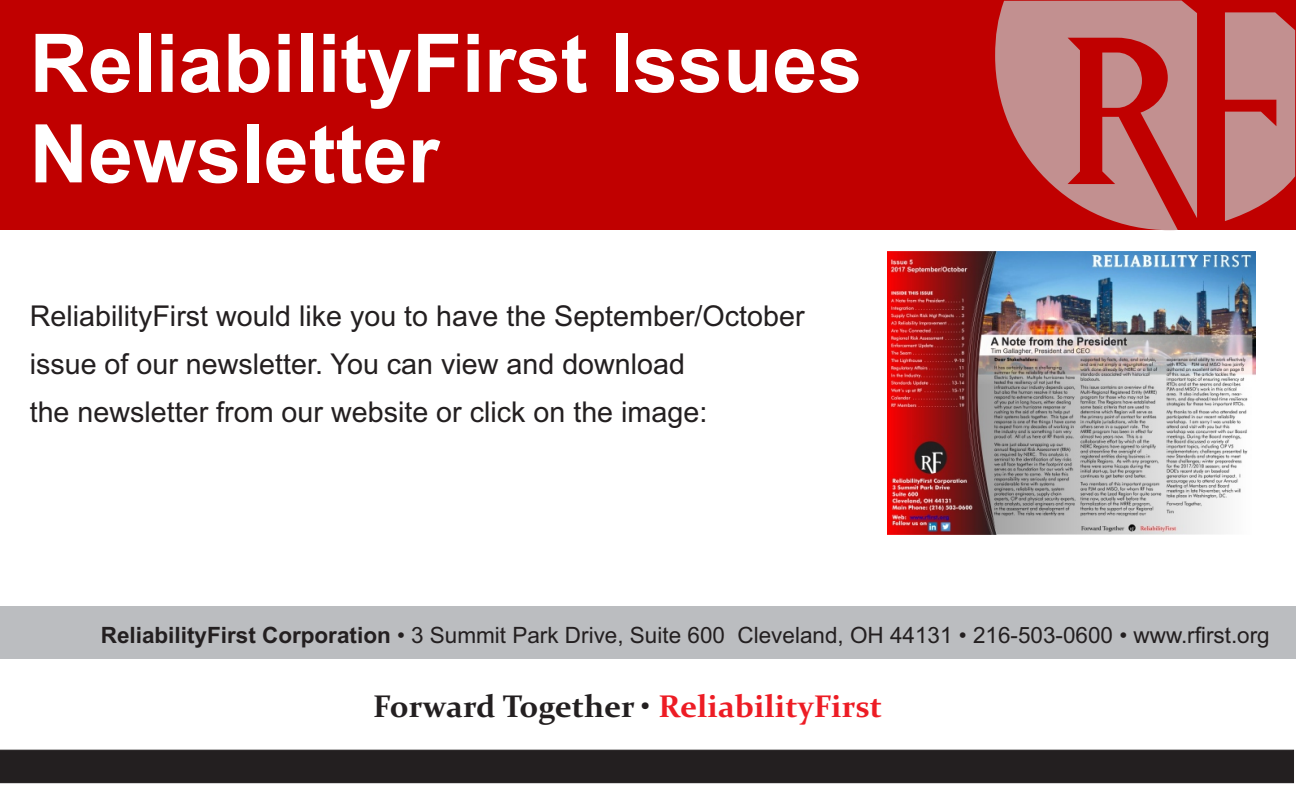
<style>
.page{position:relative;width:1296px;height:810px;background:#fff}
.page>*{position:absolute;margin:0;border:0;box-sizing:border-box;transform-origin:0 0}
.t1{font:700 81px/90.5px "Arial";color:#fff}
.t2{font:700 31.5px "Constantia";color:#231f20}
.t3{font:28.8px/47.9px "Arial";color:#231f20}
.t4{font:22.5px "Arial";color:#231f20}
.s1{font-weight:700}
.s2{color:#ed1c24}
</style>
<div class="page">
<div style="left:0;top:1px;width:1296px;height:229px;background:#c00000"></div>
<svg style="left:995px;top:1px;width:300px;height:229px;fill:#c29090"></svg>
<div style="left:0;top:607px;width:1296px;height:52px;background:#bbbdc0"></div>
<svg style="left:0;top:749px;width:1294px;height:35px;background:#2c2829"></svg>
<img style="left:887px;top:252px;width:369px;height:282px">
<h1 class="t1" style="left:30px;top:26px;width:834px">ReliabilityFirst Issues<br>Newsletter</h1>
<p class="t3" style="left:30px;top:295px;width:776px">ReliabilityFirst would like you to have the September/October issue of our newsletter. You can view and download<br>the newsletter from our website or click on the image:</p>
<p class="t4" style="left:101px;top:627px;width:1171px"><span class="s1">ReliabilityFirst Corporation</span> • 3 Summit Park Drive, Suite 600 Cleveland, OH 44131 • 216-503-0600 • www.rfirst.org</p>
<p class="t2" style="left:373px;top:694px;width:510px">Forward Together • <span class="s2">ReliabilityFirst</span></p>
</div>
